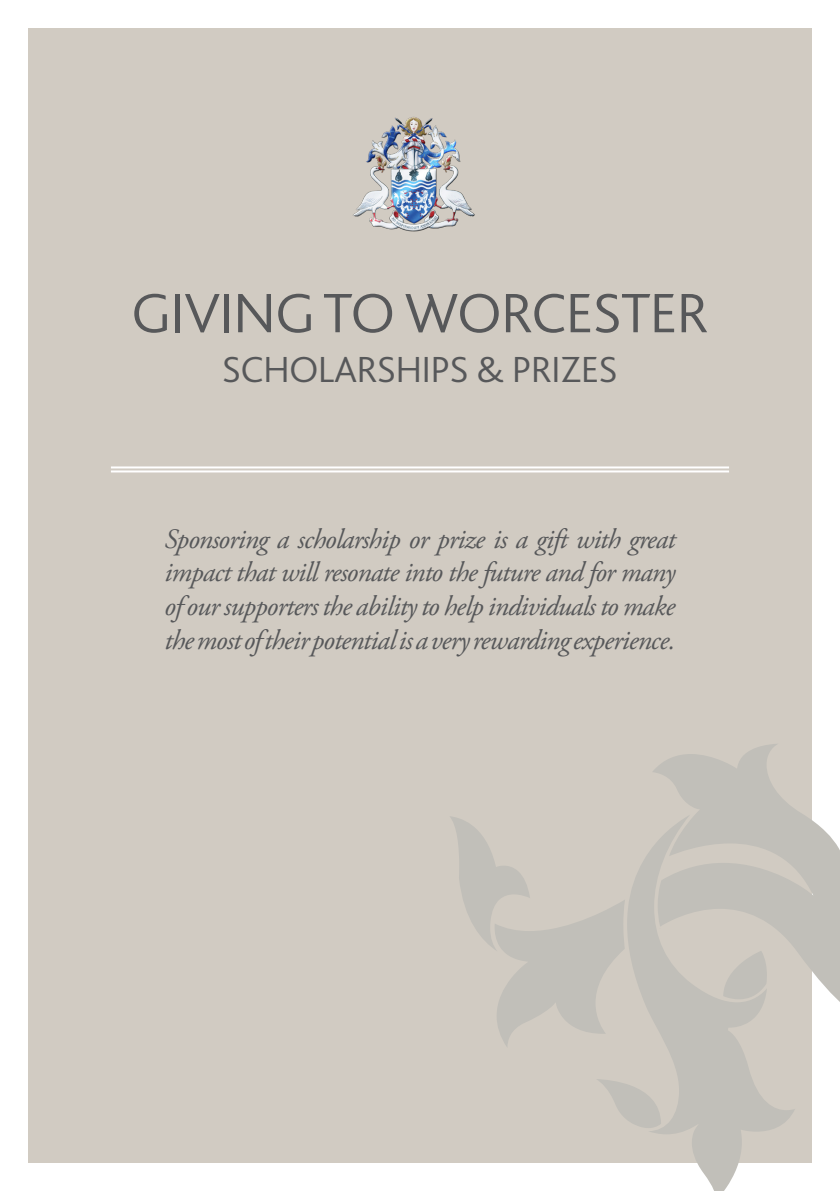
<style>
.page{position:relative;width:840px;height:1191px;background:#fff}
.page>*{position:absolute;margin:0;border:0;box-sizing:border-box;transform-origin:0 0}
.t1{font:300 58px "Bliss 2";letter-spacing:-.02em;color:#57585a;scale:1.04 1}
.t2{font:300 38px "Bliss 2";letter-spacing:-.02em;color:#57585a;scale:1.04 1}
.t3{font:italic 28px/33.6px "Adobe Garamond Pro";letter-spacing:-.03em;color:#57585a;text-align:justify}
</style>
<div class="page">
<div style="left:28px;top:28px;width:783px;height:1134px;background:#d1cbc2"></div>
<img style="left:353px;top:117px;width:122px;height:115px">
<hr style="left:111px;top:466px;width:617px;height:2px;background:#fff">
<hr style="left:111px;top:470px;width:617px;height:2px;background:#fff">
<svg style="left:626px;top:850px;width:168px;height:341px"></svg>
<svg style="left:597px;top:1079px;width:63px;height:49px"></svg>
<svg style="left:450px;top:816px;width:174px;height:230px"></svg>
<svg style="left:651px;top:743px;width:188px;height:273px;fill:#c1bfb9"></svg>
<p class="t1" style="left:131px;top:277px;width:557px">GIVING TO WORCESTER</p>
<p class="t2" style="left:222px;top:346px;width:382px">SCHOLARSHIPS &amp; PRIZES</p>
<p class="t3" style="left:164px;top:523px;width:512px">Sponsoring a scholarship or prize is a gift with great impact that will resonate into the future and for many of our supporters the ability to help individuals to make the most of their potential is a very rewarding experience.</p>
</div>
